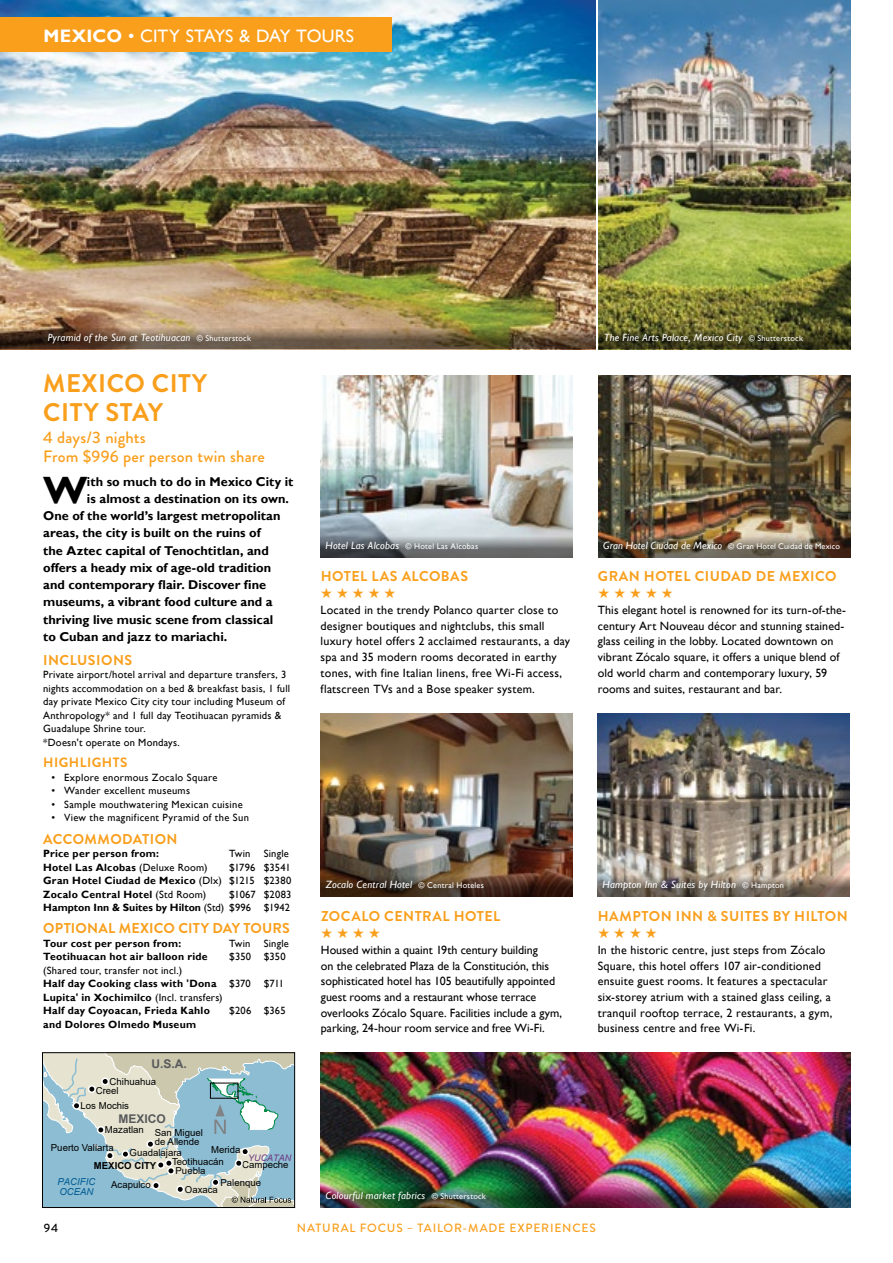
<style>
.page{position:relative;width:893px;height:1263px;background:#fff}
.page>*{position:absolute;margin:0;border:0;box-sizing:border-box;transform-origin:0 0}
.t1{font:700 38.1px "Gill Sans";color:#000}
.t2{font:700 25.5px/28.5px "Brandon Grotesque";letter-spacing:.02em;color:#f99f1c}
.t3{font:18px "Gill Sans";letter-spacing:.005em;color:#fff}
.t4{font:500 16.5px/19.5px "Brandon Grotesque";letter-spacing:.01em;color:#f99f1c}
.t5{font:700 14.25px "Brandon Grotesque";letter-spacing:.03em;color:#f99f1c}
.t6{font:14.25px "Starz 2";color:#f99f1c}
.t7{font:700 13.5px "Brandon Grotesque";letter-spacing:.035em;color:#f99f1c}
.t8{font:700 12.75px "Gill Sans";color:#000}
.t9{font:12px/15.8px "Gill Sans";letter-spacing:.01em;color:#000}
.t10{font:500 12px "Brandon Grotesque";letter-spacing:.07em;color:#f99f1c}
.t11{font:700 12px "Arial";color:#58595b}
.t12{font:500 12px "Brandon Grotesque";color:#000}
.t13{font:10.5px/13.5px "Gill Sans";letter-spacing:.025em;color:#000}
.t14{font:700 10.5px/13.5px "Gill Sans";letter-spacing:.025em;color:#000;text-align:justify}
.t15{font:italic 10.5px "Gill Sans";letter-spacing:.02em;color:#fff}
.t16{font:700 10.5px/13.5px "Gill Sans";letter-spacing:.005em;color:#000;text-align:right}
.t17{font:9.6px/9.4px "Arial";color:#000}
.t18{font:italic 9.6px/10.5px "Arial";color:#005c95}
.t19{font:700 9.6px "Arial";color:#000}
.t20{font:italic 9px "Arial";color:#703881}
.t21{font:8.25px "Gill Sans";letter-spacing:.015em;color:#fff}
.s1{font-weight:700}
.s2{font-style:normal;font-size:8.25px}
.s3{font-weight:400}
.s4{font-style:italic;font-size:10.5px}
</style>
<div class="page">
<img style="left:320px;top:1052px;width:530px;height:131px">
<img style="left:320px;top:1183px;width:530px;height:25px">
<img style="left:599px;top:0;width:251px;height:325px">
<svg style="left:599px;top:325px;width:251px;height:24px;background:#4b4a20"></svg>
<img style="left:0;top:0;width:596px;height:325px">
<img style="left:0;top:325px;width:596px;height:24px">
<svg style="left:44px;top:1054px;width:249px;height:152px;background:#b3cbcd"></svg>
<div style="left:42px;top:1052px;width:253px;height:156px;border:1px solid #000"></div>
<img style="left:597px;top:714px;width:253px;height:158px">
<img style="left:321px;top:714px;width:252px;height:158px">
<img style="left:597px;top:872px;width:253px;height:25px">
<svg style="left:321px;top:872px;width:252px;height:25px;background:#4c3424"></svg>
<img style="left:598px;top:375px;width:253px;height:183px">
<img style="left:598px;top:533px;width:252px;height:25px">
<img style="left:320px;top:375px;width:253px;height:158px">
<svg style="left:320px;top:533px;width:253px;height:25px;background:#7d8285"></svg>
<div style="left:0;top:18px;width:391px;height:34px;background:#f99f1c"></div>
<h3 class="t3" style="left:44px;top:25px;width:312px"><span class="s1">MEXICO</span> • CITY STAYS &amp; DAY TOURS</h3>
<p class="t15" style="left:48px;top:331px;width:205px">Pyramid of the Sun at Teotihuacan <span class="s2">© Shutterstock</span></p>
<p class="t15" style="left:604px;top:331px;width:200px">The Fine Arts Palace, Mexico City <span class="s2">© Shutterstock</span></p>
<h2 class="t2" style="left:43px;top:370px;width:165px">MEXICO CITY<br>CITY STAY</h2>
<h3 class="t4" style="left:43px;top:427px;width:223px">4 days/3 nights<br>From $996 per person twin share</h3>
<h1 class="t1" style="left:43px;top:467px;width:46px">W</h1>
<p class="t8" style="left:87px;top:474px;width:208px">ith so much to do in Mexico City it</p>
<p class="t8" style="left:87px;top:491px;width:204px">is almost a destination on its own.</p>
<p class="t8" style="left:43px;top:508px;width:239px">One of the world’s largest metropolitan</p>
<p class="t8" style="left:43px;top:525px;width:219px">areas, the city is built on the ruins of</p>
<p class="t8" style="left:43px;top:543px;width:227px">the Aztec capital of Tenochtitlan, and</p>
<p class="t8" style="left:43px;top:560px;width:230px">offers a heady mix of age-old tradition</p>
<p class="t8" style="left:43px;top:577px;width:225px">and contemporary flair. Discover fine</p>
<p class="t8" style="left:43px;top:594px;width:231px">museums, a vibrant food culture and a</p>
<p class="t8" style="left:43px;top:612px;width:232px">thriving live music scene from classical</p>
<p class="t8" style="left:43px;top:629px;width:186px">to Cuban and jazz to mariachi.</p>
<p class="t5" style="left:43px;top:650px;width:91px">INCLUSIONS</p>
<p class="t13" style="left:43px;top:668px;width:249px">Private airport/hotel arrival and departure transfers, 3 nights accommodation on a bed &amp; breakfast basis, 1 full day private Mexico City city tour including Museum of Anthropology* and 1 full day Teotihuacan pyramids &amp; Guadalupe Shrine tour.<br>*Doesn't operate on Mondays.</p>
<p class="t7" style="left:43px;top:753px;width:86px">HIGHLIGHTS</p>
<p class="t13" style="left:52px;top:770px;width:167px">• Explore enormous Zocalo Square</p>
<p class="t13" style="left:52px;top:784px;width:140px">• Wander excellent museums</p>
<p class="t13" style="left:52px;top:797px;width:193px">• Sample mouthwatering Mexican cuisine</p>
<p class="t13" style="left:52px;top:811px;width:199px">• View the magnificent Pyramid of the Sun</p>
<p class="t5" style="left:43px;top:829px;width:136px">ACCOMMODATION</p>
<p class="t14" style="left:43px;top:847px;width:117px">Price per person from:</p>
<p class="t13" style="left:229px;top:847px;width:23px">Twin</p>
<p class="t13" style="left:264px;top:847px;width:27px">Single</p>
<p class="t14" style="left:43px;top:860px;width:166px">Hotel Las Alcobas <span class="s3">(Deluxe Room)</span></p>
<p class="t14" style="left:43px;top:860px;width:250px;text-indent:186px"><span class="s3">$1796 $3541<br></span>Gran Hotel Ciudad de Mexico <span class="s3">(Dlx) $1215 $2380<br></span>Zocalo Central Hotel <span class="s3">(Std Room)</span></p>
<p class="t16" style="left:43px;top:887px;width:250px"><span class="s3">$1067 $2083<br></span>Hampton Inn &amp; Suites by Hilton <span class="s3">(Std) $996 $1942</span></p>
<p class="t5" style="left:43px;top:918px;width:248px">OPTIONAL MEXICO CITY DAY TOURS</p>
<p class="t14" style="left:43px;top:937px;width:140px">Tour cost per person from:</p>
<p class="t13" style="left:229px;top:937px;width:23px">Twin</p>
<p class="t13" style="left:264px;top:937px;width:27px">Single</p>
<p class="t14" style="left:43px;top:950px;width:166px">Teotihuacan hot air balloon ride</p>
<p class="t13" style="left:229px;top:950px;width:58px">$350 $350</p>
<p class="t14" style="left:43px;top:964px;width:242px;text-align:left"><span class="s3">(Shared tour, transfer not incl.)<br></span>Half day Cooking class with 'Dona <span class="s3">$370 $711<br></span>Lupita' in Xochimilco <span class="s3">(Incl. transfers)<br></span>Half day Coyoacan, Frieda Kahlo</p>
<p class="t13" style="left:229px;top:1004px;width:58px">$206 $365</p>
<p class="t14" style="left:43px;top:1018px;width:154px">and Dolores Olmedo Museum</p>
<p class="t11" style="left:152px;top:1056px;width:37px">U.S.A.</p>
<p class="t17" style="left:96px;top:1076px;width:62px;text-indent:14px">Chihuahua<br>Creel</p>
<p class="t17" style="left:81px;top:1100px;width:50px">Los Mochis</p>
<p class="t17" style="left:105px;top:1124px;width:40px">Mazatlan</p>
<p class="t17" style="left:172px;top:1157px;width:53px">Teotihuacán</p>
<p class="t11" style="left:119px;top:1110px;width:49px">MEXICO</p>
<p class="t17" style="left:155px;top:1128px;width:50px;line-height:9px">San Miguel de Allende</p>
<p class="t17" style="left:51px;top:1143px;width:64px">Puerto Vallarta</p>
<p class="t17" style="left:211px;top:1145px;width:31px">Merida</p>
<p class="t17" style="left:130px;top:1148px;width:54px">Guadalajara</p>
<p class="t20" style="left:248px;top:1151px;width:45px">YUCATAN</p>
<p class="t17" style="left:242px;top:1160px;width:48px">Campeche</p>
<p class="t19" style="left:94px;top:1159px;width:64px">MEXICO CITY</p>
<p class="t17" style="left:176px;top:1166px;width:31px">Puebla</p>
<p class="t18" style="left:57px;top:1176px;width:39px">PACIFIC<br>OCEAN</p>
<p class="t17" style="left:111px;top:1180px;width:41px">Acapulco</p>
<p class="t17" style="left:220px;top:1178px;width:42px">Palenque</p>
<p class="t17" style="left:185px;top:1184px;width:35px">Oaxaca</p>
<p class="t21" style="left:325px;top:542px;width:154px"><span class="s4">Hotel Las Alcobas</span> © Hotel Las Alcobas</p>
<p class="t5" style="left:321px;top:566px;width:149px">HOTEL LAS ALCOBAS</p>
<p class="t6" style="left:321px;top:585px;width:76px">A A A A A</p>
<p class="t9" style="left:321px;top:602px;width:251px">Located in the trendy Polanco quarter close to designer boutiques and nightclubs, this small luxury hotel offers 2 acclaimed restaurants, a day spa and 35 modern rooms decorated in earthy tones, with fine Italian linens, free Wi-Fi access, flatscreen TVs and a Bose speaker system.</p>
<p class="t21" style="left:603px;top:542px;width:238px"><span class="s4">Gran Hotel Ciudad de Mexico</span> © Gran Hotel Cuidad de Mexico</p>
<p class="t5" style="left:598px;top:566px;width:240px">GRAN HOTEL CIUDAD DE MEXICO</p>
<p class="t6" style="left:598px;top:585px;width:76px">A A A A A</p>
<p class="t9" style="left:598px;top:602px;width:250px">This elegant hotel is renowned for its turn-of-the&shy;century Art Nouveau décor and stunning stained&shy;glass ceiling in the lobby. Located downtown on vibrant Zócalo square, it offers a unique blend of old world charm and contemporary luxury, 59 rooms and suites, restaurant and bar.</p>
<p class="t15" style="left:326px;top:878px;width:160px">Zocalo Central Hotel <span class="s2">© Central Hoteles</span></p>
<p class="t15" style="left:603px;top:878px;width:183px">Hampton Inn &amp; Suites by Hilton <span class="s2">© Hampton</span></p>
<p class="t5" style="left:321px;top:906px;width:181px">ZOCALO CENTRAL HOTEL</p>
<p class="t6" style="left:321px;top:925px;width:61px">A A A A</p>
<p class="t9" style="left:321px;top:942px;width:243px">Housed within a quaint 19th century building<br>on the celebrated Plaza de la Constitución, this sophisticated hotel has 105 beautifully appointed guest rooms and a restaurant whose terrace overlooks Zócalo Square. Facilities include a gym, parking, 24-hour room service and free Wi-Fi.</p>
<p class="t5" style="left:598px;top:906px;width:252px">HAMPTON INN &amp; SUITES BY HILTON</p>
<p class="t6" style="left:598px;top:925px;width:61px">A A A A</p>
<p class="t9" style="left:598px;top:942px;width:236px">In the historic centre, just steps from Zócalo Square, this hotel offers 107 air-conditioned ensuite guest rooms. It features a spectacular six-storey atrium with a stained glass ceiling, a tranquil rooftop terrace, 2 restaurants, a gym, business centre and free Wi-Fi.</p>
<p class="t15" style="left:326px;top:1189px;width:162px">Colourful market fabrics <span class="s2">© Shutterstock</span></p>
<p class="t12" style="left:44px;top:1220px;width:16px">94</p>
<p class="t10" style="left:297px;top:1220px;width:300px">NATURAL FOCUS – TAILOR-MADE EXPERIENCES</p>
</div>
